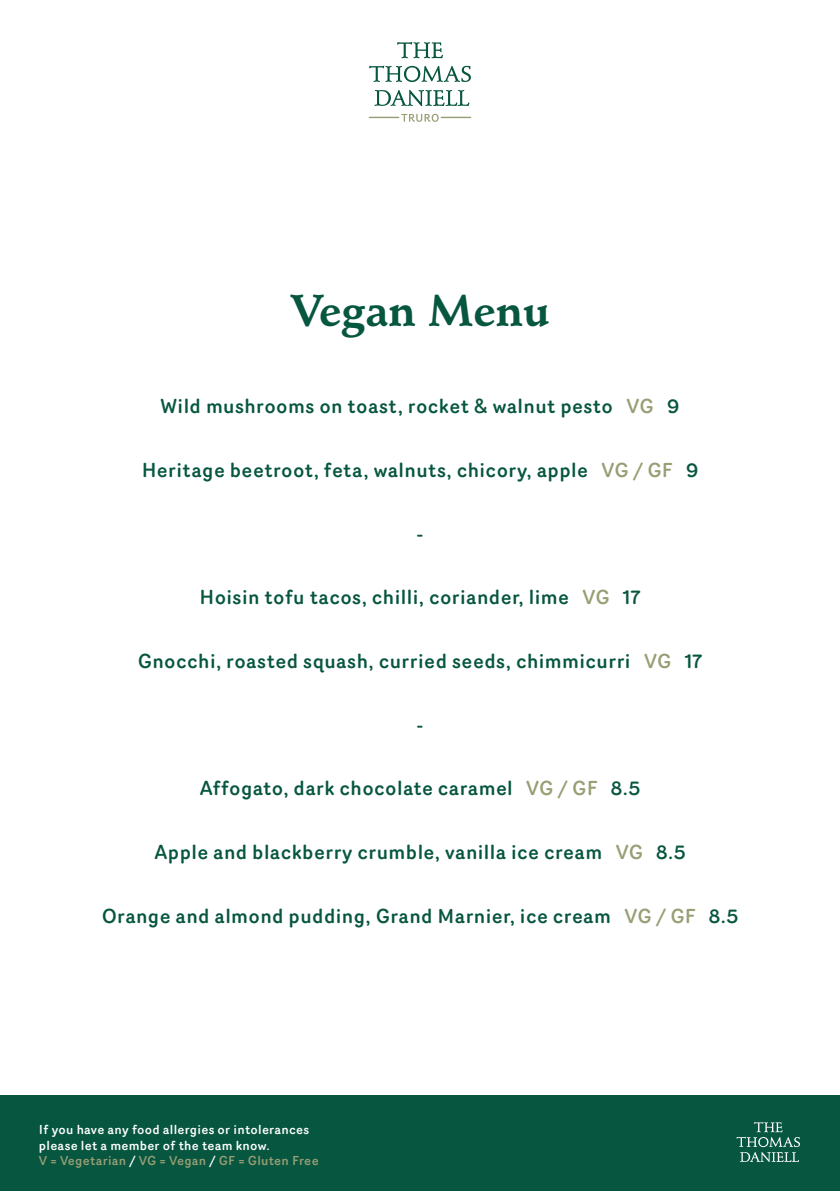
<style>
.page{position:relative;width:840px;height:1191px;background:#fff}
.page>*{position:absolute;margin:0;border:0;box-sizing:border-box;transform-origin:0 0}
.t1{font:700 43.6px "Schneidler BT";color:#075640}
.t2{font:500 19.8px "Router";letter-spacing:.02em;color:#075640}
.t3{font:500 12.6px/15.2px "Router";letter-spacing:.02em;color:#fff}
.s1{color:#989e74}
</style>
<div class="page">
<div style="left:0;top:1095px;width:839px;height:96px;background:#075640"></div>
<svg style="left:736px;top:1122px;width:63px;height:40px"></svg>
<svg style="left:369px;top:66px;width:101px;height:16px"></svg>
<svg style="left:397px;top:42px;width:45px;height:16px"></svg>
<svg style="left:374px;top:90px;width:95px;height:16px"></svg>
<svg style="left:369px;top:114px;width:101px;height:8px"></svg>
<h1 class="t1" style="left:290px;top:283px;width:261px">Vegan Menu</h1>
<p class="t2" style="left:160px;top:393px;width:520px">Wild mushrooms on toast, rocket &amp; walnut pesto <span class="s1">VG</span> 9</p>
<p class="t2" style="left:142px;top:457px;width:557px">Heritage beetroot, feta, walnuts, chicory, apple <span class="s1">VG / GF</span> 9</p>
<p class="t2" style="left:416px;top:521px;width:9px">-</p>
<p class="t2" style="left:199px;top:584px;width:442px">Hoisin tofu tacos, chilli, coriander, lime <span class="s1">VG</span> 17</p>
<p class="t2" style="left:138px;top:648px;width:565px">Gnocchi, roasted squash, curried seeds, chimmicurri <span class="s1">VG</span> 17</p>
<p class="t2" style="left:416px;top:712px;width:9px">-</p>
<p class="t2" style="left:200px;top:775px;width:441px">Affogato, dark chocolate caramel <span class="s1">VG / GF</span> 8.5</p>
<p class="t2" style="left:154px;top:839px;width:532px">Apple and blackberry crumble, vanilla ice cream <span class="s1">VG</span> 8.5</p>
<p class="t2" style="left:102px;top:903px;width:637px">Orange and almond pudding, Grand Marnier, ice cream <span class="s1">VG / GF</span> 8.5</p>
<p class="t3" style="left:39px;top:1122px;width:281px">If you have any food allergies or intolerances please let a member of the team know.<br><span class="s1">V = Vegetarian</span> / <span class="s1">VG = Vegan</span> / <span class="s1">GF = Gluten Free</span></p>
</div>
